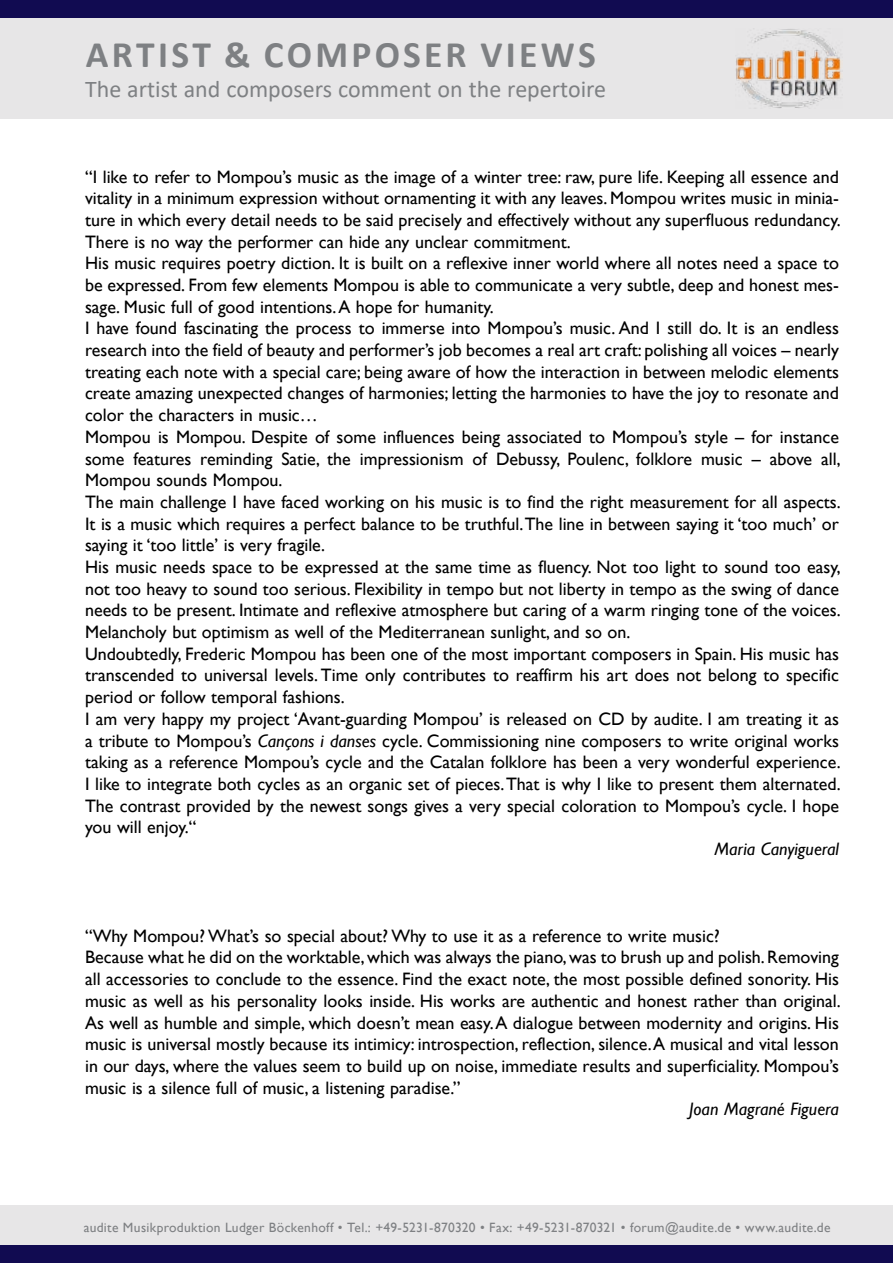
<style>
.page{position:relative;width:893px;height:1263px;background:#fff}
.page>*{position:absolute;margin:0;border:0;box-sizing:border-box;transform-origin:0 0}
.t1{font:700 37.5px "Calibri";letter-spacing:.085em;color:#7e8083}
.t2{font:24px "Calibri";color:#7e8083}
.t3{font:18px/21.8px "Gill Sans";color:#000}
.t4{font:italic 18px "Gill Sans";color:#000}
.t5{font:13.5px "Gill Sans";letter-spacing:.02em;color:#7e8083}
.s1{font-style:italic}
</style>
<div class="page">
<div style="left:0;top:1205px;width:893px;height:44px;background:#e7e6e7"></div>
<div style="left:0;top:17px;width:893px;height:101px;background:#e7e6e7"></div>
<img style="left:736px;top:29px;width:106px;height:79px">
<div style="left:0;top:0;width:893px;height:17px;background:#110b51"></div>
<div style="left:0;top:1246px;width:893px;height:17px;background:#110b51"></div>
<h1 class="t1" style="left:86px;top:28px;width:511px">ARTIST &amp; COMPOSER VIEWS</h1>
<h2 class="t2" style="left:85px;top:72px;width:523px">The artist and composers comment on the repertoire</h2>
<p class="t3" style="left:85px;top:166px;width:757px">“I like to refer to Mompou’s music as the image of a winter tree: raw, pure life. Keeping all essence and vitality in a minimum expression without ornamenting it with any leaves. Mompou writes music in minia&shy;ture in which every detail needs to be said precisely and effectively without any superfluous redundancy.<br>There is no way the performer can hide any unclear commitment.<br>His music requires poetry diction. It is built on a reflexive inner world where all notes need a space to be expressed. From few elements Mompou is able to communicate a very subtle, deep and honest mes&shy;sage. Music full of good intentions. A hope for humanity.<br>I have found fascinating the process to immerse into Mompou’s music. And I still do. It is an endless research into the field of beauty and performer’s job becomes a real art craft: polishing all voices – nearly treating each note with a special care; being aware of how the interaction in between melodic elements create amazing unexpected changes of harmonies; letting the harmonies to have the joy to resonate and color the characters in music…<br>Mompou is Mompou. Despite of some influences being associated to Mompou’s style – for instance some features reminding Satie, the impressionism of Debussy, Poulenc, folklore music – above all, Mompou sounds Mompou.<br>The main challenge I have faced working on his music is to find the right measurement for all aspects.<br>It is a music which requires a perfect balance to be truthful. The line in between saying it ‘too much’ or saying it ‘too little’ is very fragile.<br>His music needs space to be expressed at the same time as fluency. Not too light to sound too easy, not too heavy to sound too serious. Flexibility in tempo but not liberty in tempo as the swing of dance needs to be present. Intimate and reflexive atmosphere but caring of a warm ringing tone of the voices.<br>Melancholy but optimism as well of the Mediterranean sunlight, and so on.<br>Undoubtedly, Frederic Mompou has been one of the most important composers in Spain. His music has transcended to universal levels. Time only contributes to reaffirm his art does not belong to specific period or follow temporal fashions.<br>I am very happy my project ‘Avant-guarding Mompou’ is released on CD by audite. I am treating it as a tribute to Mompou’s <span class="s1">Cançons i danses</span> cycle. Commissioning nine composers to write original works taking as a reference Mompou’s cycle and the Catalan folklore has been a very wonderful experience.<br>I like to integrate both cycles as an organic set of pieces. That is why I like to present them alternated.<br>The contrast provided by the newest songs gives a very special coloration to Mompou’s cycle. I hope you will enjoy.“</p>
<p class="t4" style="left:714px;top:838px;width:126px">Maria Canyigueral</p>
<p class="t3" style="left:85px;top:925px;width:757px">“Why Mompou? What’s so special about? Why to use it as a reference to write music?<br>Because what he did on the worktable, which was always the piano, was to brush up and polish. Removing all accessories to conclude to the essence. Find the exact note, the most possible defined sonority. His music as well as his personality looks inside. His works are authentic and honest rather than original.<br>As well as humble and simple, which doesn’t mean easy. A dialogue between modernity and origins. His music is universal mostly because its intimicy: introspection, reflection, silence. A musical and vital lesson in our days, where the values seem to build up on noise, immediate results and superficiality. Mompou’s music is a silence full of music, a listening paradise.”</p>
<p class="t4" style="left:689px;top:1099px;width:151px">Joan Magrané Figuera</p>
<p class="t5" style="left:84px;top:1219px;width:748px">audite Musikproduktion Ludger Böckenhoff • Tel.: +49-5231-870320 • Fax: +49-5231-870321 • forum@audite.de • www.audite.de</p>
</div>
